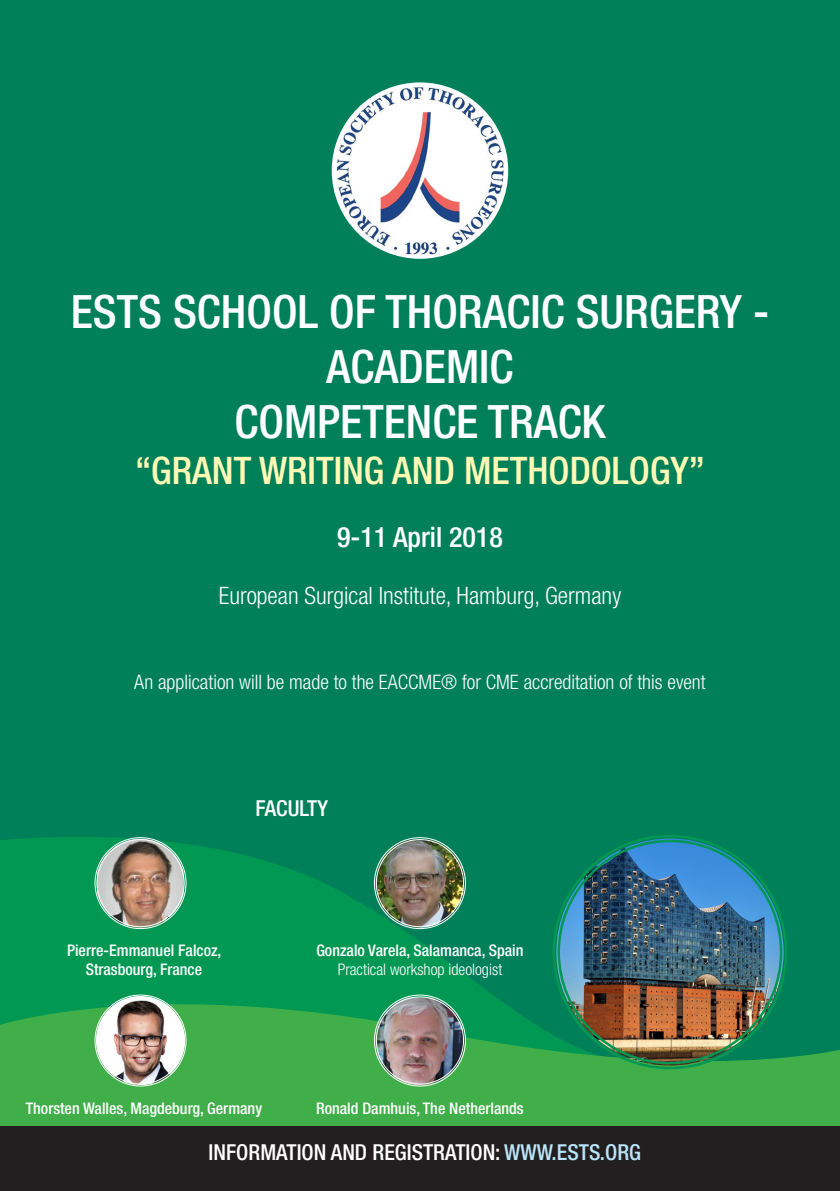
<style>
.page{position:relative;width:840px;height:1191px;background:#fff}
.page>*{position:absolute;margin:0;border:0;box-sizing:border-box;transform-origin:0 0}
.t1{font:500 condensed 46px/55.2px "Helvetica Neue LT Com";color:#fff;text-align:center}
.t2{font:500 condensed 38px "Helvetica Neue LT Com";color:#fff9b6}
.t3{font:500 condensed 28px "Helvetica Neue LT Com";color:#fff}
.t4{font:300 condensed 24px "Helvetica Neue LT Com";color:#fff}
.t5{font:500 condensed 22px "Helvetica Neue LT Com";color:#fff}
.t6{font:300 condensed 20px "Helvetica Neue LT Com";color:#fff}
.t7{font:500 condensed 16px "Helvetica Neue LT Com";color:#fff}
.t8{font:300 condensed 16px "Helvetica Neue LT Com";color:#fff}
.s1{color:#b9e5fa}
</style>
<div class="page">
<div style="left:0;top:0;width:839px;height:1191px;background:#008059"></div>
<img style="left:336px;top:87px;width:167px;height:168px">
<svg style="left:0;top:837px;width:663px;height:132px;fill:#009853"></svg>
<svg style="left:0;top:969px;width:839px;height:157px;background:#2ba44d"></svg>
<img style="left:556px;top:838px;width:227px;height:227px;border-radius:113px">
<img style="left:97px;top:838px;width:86px;height:89px">
<img style="left:96px;top:996px;width:89px;height:89px;border-radius:44px">
<img style="left:377px;top:839px;width:87px;height:88px">
<img style="left:377px;top:997px;width:87px;height:88px">
<div style="left:0;top:1126px;width:839px;height:65px;background:#231f20"></div>
<p class="t1" style="left:71px;top:284px;width:699px">ESTS SCHOOL OF THORACIC SURGERY -<br>ACADEMIC<br>COMPETENCE TRACK</p>
<p class="t2" style="left:135px;top:448px;width:571px">“GRANT WRITING AND METHODOLOGY”</p>
<p class="t3" style="left:337px;top:520px;width:167px">9-11 April 2018</p>
<p class="t4" style="left:218px;top:582px;width:404px">European Surgical Institute, Hamburg, Germany</p>
<p class="t6" style="left:134px;top:670px;width:572px">An application will be made to the EACCME® for CME accreditation of this event</p>
<p class="t5" style="left:255px;top:794px;width:74px">FACULTY</p>
<p class="t7" style="left:67px;top:941px;width:156px">Pierre-Emmanuel Falcoz,</p>
<p class="t7" style="left:86px;top:960px;width:118px">Strasbourg, France</p>
<p class="t7" style="left:316px;top:941px;width:208px">Gonzalo Varela, Salamanca, Spain</p>
<p class="t8" style="left:337px;top:960px;width:166px">Practical workshop ideologist</p>
<p class="t7" style="left:26px;top:1098px;width:238px">Thorsten Walles, Magdeburg, Germany</p>
<p class="t7" style="left:316px;top:1098px;width:209px">Ronald Damhuis, The Netherlands</p>
<p class="t5" style="left:208px;top:1139px;width:434px">INFORMATION AND REGISTRATION: <span class="s1">WWW.ESTS.ORG</span></p>
</div>
